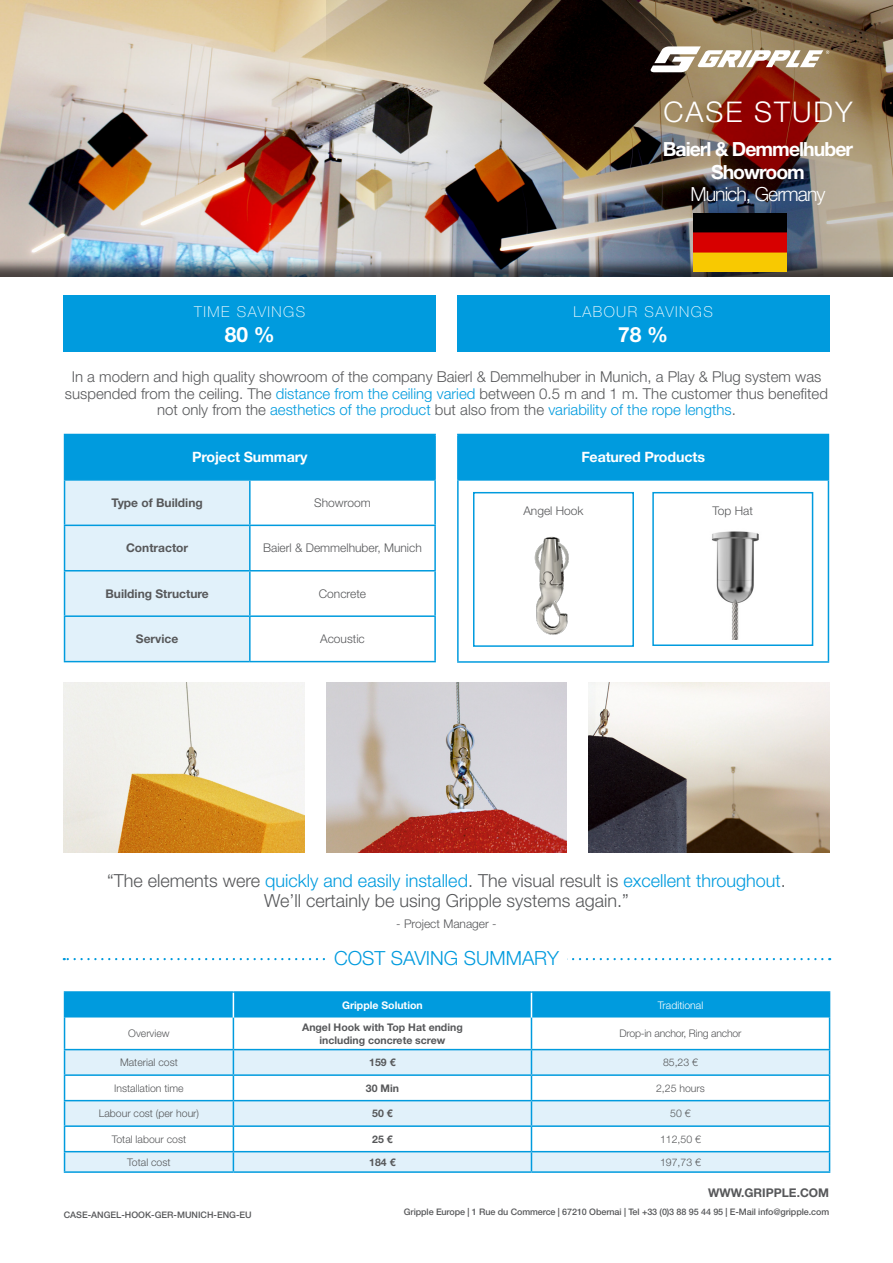
<style>
.page{position:relative;width:893px;height:1263px;background:#fff}
.page>*{position:absolute;margin:0;border:0;box-sizing:border-box;transform-origin:0 0}
.t1{font:300 28.5px "Helvetica Neue LT Pro";letter-spacing:.07em;color:#fff}
.t2{font:700 21px "Helvetica Neue LT Pro";color:#fff}
.t3{font:700 19.5px/22.5px "Helvetica Neue LT Pro";letter-spacing:-.05em;color:#fff;text-align:center}
.t4{font:300 19.5px "Helvetica Neue LT Pro";color:#009bde}
.t5{font:300 18px/19.5px "Helvetica Neue LT Pro";color:#57585a;text-align:center}
.t6{font:300 15px/16.5px "Helvetica Neue LT Pro";color:#57585a;text-align:center}
.t7{font:100 15px "Helvetica Neue LT Pro";letter-spacing:.1em;color:#fff}
.t8{font:700 14.25px "Helvetica Neue LT Pro";letter-spacing:-.01em;color:#fff}
.t9{font:300 12px "Helvetica Neue LT Pro";color:#57585a}
.t10{font:700 12px "Helvetica Neue LT Pro";color:#57585a}
.t11{font:300 10.5px "Helvetica Neue LT Pro";color:#57585a}
.t12{font:700 10.5px/12.6px "Helvetica Neue LT Pro";color:#57585a;text-align:center}
.t13{font:300 10.5px "Helvetica Neue LT Pro";letter-spacing:-.02em;color:#57585a}
.t14{font:700 10.5px "Helvetica Neue LT Pro";color:#fff}
.t15{font:300 10.5px "Helvetica Neue LT Pro";color:#fff}
.t16{font:500 9px "Helvetica Neue LT Pro";letter-spacing:-.01em;color:#57585a}
.s1{font-weight:300}
.s2{color:#009bde}
</style>
<div class="page">
<img style="left:588px;top:682px;width:241px;height:170px">
<img style="left:326px;top:682px;width:241px;height:170px">
<img style="left:64px;top:682px;width:241px;height:170px">
<img style="left:711px;top:531px;width:48px;height:109px">
<div style="left:652px;top:492px;width:161px;height:154px;border:2px solid #009bde"></div>
<img style="left:534px;top:536px;width:35px;height:99px">
<div style="left:473px;top:492px;width:161px;height:155px;border:2px solid #009bde"></div>
<div style="left:0;top:0;width:893px;height:279px;background:#231f20;opacity:.75"></div>
<div style="left:324px;top:0;width:569px;height:278px;background:#231f20;opacity:.75"></div>
<svg style="left:650px;top:46px;width:179px;height:26px"></svg>
<img style="left:693px;top:213px;width:94px;height:58px">
<svg style="left:64px;top:958px;width:758px;height:2px"></svg>
<div style="left:326px;top:951px;width:241px;height:14px;background:#fff"></div>
<svg style="left:65px;top:1050px;width:764px;height:121px;fill:#e1f1fa"></svg>
<hr style="left:64px;top:991px;width:169px;height:2px;background:#009bde">
<hr style="left:233px;top:991px;width:298px;height:2px;background:#009bde">
<hr style="left:531px;top:991px;width:299px;height:2px;background:#009bde">
<hr style="left:64px;top:1017px;width:1px;height:32px;background:#009bde">
<hr style="left:233px;top:1017px;width:1px;height:32px;background:#009bde">
<hr style="left:531px;top:1017px;width:1px;height:32px;background:#009bde">
<hr style="left:829px;top:1017px;width:1px;height:32px;background:#009bde">
<hr style="left:64px;top:1049px;width:169px;height:1px;background:#009bde">
<hr style="left:233px;top:1049px;width:298px;height:1px;background:#009bde">
<hr style="left:531px;top:1049px;width:299px;height:1px;background:#009bde">
<hr style="left:64px;top:1074px;width:169px;height:2px;background:#009bde">
<hr style="left:233px;top:1074px;width:298px;height:2px;background:#009bde">
<hr style="left:531px;top:1074px;width:299px;height:2px;background:#009bde">
<hr style="left:64px;top:1100px;width:169px;height:1px;background:#009bde">
<hr style="left:233px;top:1100px;width:298px;height:1px;background:#009bde">
<hr style="left:531px;top:1100px;width:299px;height:1px;background:#009bde">
<hr style="left:64px;top:1125px;width:169px;height:2px;background:#009bde">
<hr style="left:233px;top:1125px;width:298px;height:2px;background:#009bde">
<hr style="left:531px;top:1125px;width:299px;height:2px;background:#009bde">
<hr style="left:64px;top:1151px;width:169px;height:1px;background:#009bde">
<svg style="left:64px;top:1050px;width:1px;height:121px"></svg>
<hr style="left:233px;top:1151px;width:298px;height:1px;background:#009bde">
<svg style="left:233px;top:1050px;width:1px;height:121px"></svg>
<hr style="left:531px;top:1151px;width:299px;height:1px;background:#009bde">
<svg style="left:531px;top:1050px;width:1px;height:121px"></svg>
<svg style="left:829px;top:1050px;width:1px;height:121px"></svg>
<hr style="left:64px;top:1171px;width:169px;height:2px;background:#009bde">
<hr style="left:233px;top:1171px;width:298px;height:2px;background:#009bde">
<hr style="left:531px;top:1171px;width:299px;height:2px;background:#009bde">
<div style="left:64px;top:992px;width:766px;height:25px;background:#009bde"></div>
<div style="left:65px;top:434px;width:370px;height:46px;background:#009bde"></div>
<div style="left:65px;top:481px;width:184px;height:180px;background:#e1f1fa"></div>
<hr style="left:64px;top:434px;width:186px;height:1px;background:#009bde">
<hr style="left:64px;top:435px;width:1px;height:44px;background:#009bde">
<hr style="left:250px;top:434px;width:186px;height:1px;background:#009bde">
<hr style="left:434px;top:435px;width:2px;height:44px;background:#009bde">
<hr style="left:64px;top:479px;width:186px;height:2px;background:#009bde">
<hr style="left:64px;top:481px;width:1px;height:44px;background:#009bde">
<hr style="left:250px;top:479px;width:186px;height:2px;background:#009bde">
<hr style="left:249px;top:481px;width:2px;height:44px;background:#009bde">
<hr style="left:434px;top:481px;width:2px;height:44px;background:#009bde">
<hr style="left:64px;top:525px;width:186px;height:1px;background:#009bde">
<hr style="left:64px;top:526px;width:1px;height:44px;background:#009bde">
<hr style="left:250px;top:525px;width:186px;height:1px;background:#009bde">
<hr style="left:249px;top:526px;width:2px;height:44px;background:#009bde">
<hr style="left:434px;top:526px;width:2px;height:44px;background:#009bde">
<hr style="left:64px;top:570px;width:186px;height:1px;background:#009bde">
<hr style="left:64px;top:571px;width:1px;height:44px;background:#009bde">
<hr style="left:250px;top:570px;width:186px;height:1px;background:#009bde">
<hr style="left:249px;top:571px;width:2px;height:44px;background:#009bde">
<hr style="left:434px;top:571px;width:2px;height:44px;background:#009bde">
<hr style="left:64px;top:615px;width:186px;height:2px;background:#009bde">
<hr style="left:64px;top:617px;width:1px;height:44px;background:#009bde">
<hr style="left:250px;top:615px;width:186px;height:2px;background:#009bde">
<hr style="left:249px;top:617px;width:2px;height:44px;background:#009bde">
<hr style="left:434px;top:617px;width:2px;height:44px;background:#009bde">
<hr style="left:64px;top:661px;width:186px;height:1px;background:#009bde">
<hr style="left:250px;top:661px;width:186px;height:1px;background:#009bde">
<div style="left:458px;top:434px;width:370px;height:46px;background:#009bde"></div>
<hr style="left:457px;top:434px;width:372px;height:1px;background:#009bde">
<hr style="left:457px;top:435px;width:2px;height:44px;background:#009bde">
<hr style="left:828px;top:435px;width:1px;height:44px;background:#009bde">
<hr style="left:457px;top:479px;width:372px;height:2px;background:#009bde">
<hr style="left:457px;top:481px;width:2px;height:180px;background:#009bde">
<hr style="left:828px;top:481px;width:1px;height:180px;background:#009bde">
<hr style="left:457px;top:661px;width:372px;height:2px;background:#009bde">
<div style="left:64px;top:296px;width:372px;height:56px;background:#009bde"></div>
<div style="left:457px;top:296px;width:372px;height:56px;background:#009bde"></div>
<p class="t7" style="left:194px;top:302px;width:113px">TIME SAVINGS</p>
<p class="t2" style="left:225px;top:321px;width:52px">80 %</p>
<p class="t1" style="left:663px;top:95px;width:191px">CASE STUDY</p>
<p class="t3" style="left:663px;top:137px;width:192px">Baierl &amp; Demmelhuber<br>Showroom<br><span class="s1">Munich, Germany</span></p>
<p class="t7" style="left:573px;top:302px;width:141px">LABOUR SAVINGS</p>
<p class="t2" style="left:618px;top:321px;width:52px">78 %</p>
<p class="t6" style="left:65px;top:368px;width:764px">In a modern and high quality showroom of the company Baierl &amp; Demmelhuber in Munich, a Play &amp; Plug system was suspended from the ceiling. The <span class="s2">distance from the ceiling varied</span> between 0.5 m and 1 m. The customer thus benefited not only from the <span class="s2">aesthetics of the product</span> but also from the <span class="s2">variability of the rope lengths</span>.</p>
<p class="t8" style="left:192px;top:448px;width:117px">Project Summary</p>
<p class="t10" style="left:112px;top:495px;width:93px">Type of Building</p>
<p class="t9" style="left:314px;top:495px;width:58px">Showroom</p>
<p class="t10" style="left:126px;top:540px;width:64px">Contractor</p>
<p class="t9" style="left:263px;top:541px;width:160px">Baierl &amp; Demmelhuber, Munich</p>
<p class="t10" style="left:106px;top:586px;width:105px">Building Structure</p>
<p class="t9" style="left:319px;top:586px;width:49px">Concrete</p>
<p class="t10" style="left:136px;top:631px;width:44px">Service</p>
<p class="t9" style="left:320px;top:632px;width:46px">Acoustic</p>
<p class="t8" style="left:581px;top:448px;width:125px">Featured Products</p>
<p class="t9" style="left:523px;top:503px;width:62px">Angel Hook</p>
<p class="t9" style="left:713px;top:503px;width:42px">Top Hat</p>
<p class="t5" style="left:107px;top:870px;width:680px">“The elements were <span class="s2">quickly and easily installed</span>. The visual result is <span class="s2">excellent throughout</span>.<br>We’ll certainly be using Gripple systems again.”</p>
<p class="t9" style="left:396px;top:916px;width:102px">- Project Manager -</p>
<p class="t4" style="left:334px;top:946px;width:226px">COST SAVING SUMMARY</p>
<p class="t14" style="left:342px;top:998px;width:82px">Gripple Solution</p>
<p class="t15" style="left:658px;top:998px;width:47px">Traditional</p>
<p class="t11" style="left:128px;top:1027px;width:43px">Overview</p>
<p class="t12" style="left:302px;top:1021px;width:162px">Angel Hook with Top Hat ending including concrete screw</p>
<p class="t13" style="left:620px;top:1027px;width:123px">Drop-in anchor, Ring anchor</p>
<p class="t11" style="left:120px;top:1056px;width:59px">Material cost</p>
<p class="t12" style="left:369px;top:1056px;width:28px">159 €</p>
<p class="t11" style="left:663px;top:1056px;width:37px">85,23 €</p>
<p class="t11" style="left:114px;top:1081px;width:71px">Installation time</p>
<p class="t12" style="left:366px;top:1081px;width:35px">30 Min</p>
<p class="t11" style="left:656px;top:1081px;width:50px">2,25 hours</p>
<p class="t11" style="left:99px;top:1107px;width:102px">Labour cost (per hour)</p>
<p class="t12" style="left:372px;top:1107px;width:22px">50 €</p>
<p class="t11" style="left:670px;top:1107px;width:22px">50 €</p>
<p class="t11" style="left:112px;top:1132px;width:76px">Total labour cost</p>
<p class="t12" style="left:372px;top:1132px;width:22px">25 €</p>
<p class="t11" style="left:660px;top:1132px;width:42px">112,50 €</p>
<p class="t11" style="left:127px;top:1155px;width:45px">Total cost</p>
<p class="t12" style="left:369px;top:1155px;width:28px">184 €</p>
<p class="t11" style="left:660px;top:1155px;width:42px">197,73 €</p>
<p class="t16" style="left:64px;top:1209px;width:190px">CASE-ANGEL-HOOK-GER-MUNICH-ENG-EU</p>
<p class="t10" style="left:708px;top:1185px;width:123px">WWW.GRIPPLE.COM</p>
<p class="t16" style="left:404px;top:1206px;width:427px">Gripple Europe | 1 Rue du Commerce | 67210 Obernai | Tel +33 (0)3 88 95 44 95 | E-Mail info@gripple.com</p>
</div>
